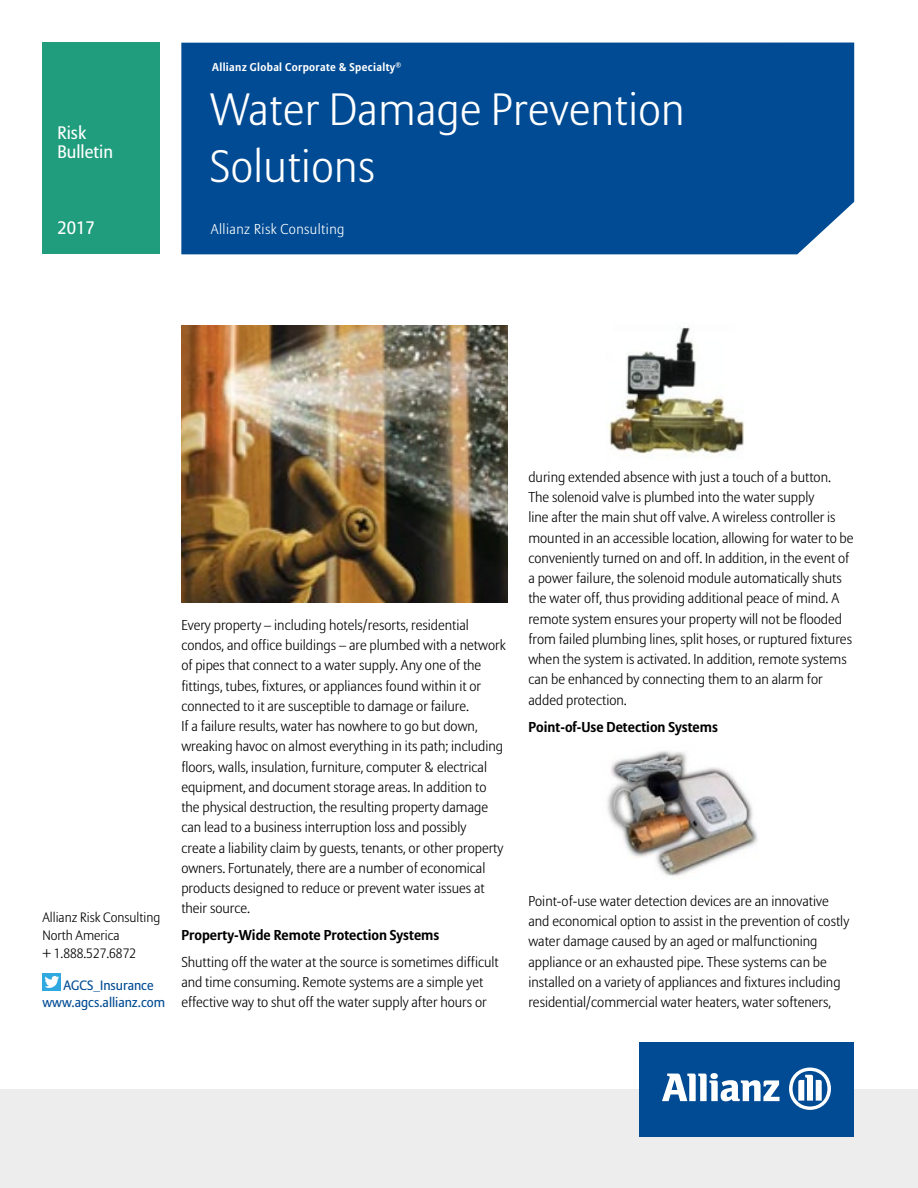
<style>
.page{position:relative;width:918px;height:1188px;background:#fff}
.page>*{position:absolute;margin:0;border:0;box-sizing:border-box;transform-origin:0 0}
.t1{font:300 45px/57px "Allianz Sans";letter-spacing:.01em;color:#fff}
.t2{font:18px/18.5px "Allianz Sans";color:#fff}
.t3{font:300 14.25px/20.2px "Allianz Sans";color:#000}
.t4{font:700 14.25px "Allianz Sans";color:#000}
.t5{font:300 14.25px "Allianz Sans";letter-spacing:.03em;color:#fff}
.t6{font:300 13.5px/18px "Allianz Sans";color:#000}
.t7{font:13.5px/16.5px "Allianz Sans";color:#004b93}
.t8{font:700 11.25px "Allianz Sans";letter-spacing:.03em;color:#fff}
</style>
<div class="page">
<div style="left:0;top:1089px;width:918px;height:99px;background:#ededed"></div>
<div style="left:181px;top:43px;width:673px;height:211px;background:#004b93"></div>
<div style="left:43px;top:43px;width:117px;height:211px;background:#1f9d7c"></div>
<div style="left:639px;top:1042px;width:215px;height:95px;background:#004b93"></div>
<svg style="left:662px;top:1073px;width:118px;height:28px"></svg>
<svg style="left:789px;top:1068px;width:42px;height:42px"></svg>
<div style="left:43px;top:973px;width:18px;height:18px;background:#30a9e0"></div>
<svg style="left:44px;top:976px;width:15px;height:12px"></svg>
<img style="left:181px;top:325px;width:326px;height:278px">
<img style="left:607px;top:327px;width:137px;height:132px">
<img style="left:607px;top:751px;width:151px;height:126px">
<p class="t2" style="left:57px;top:124px;width:57px">Risk<br>Bulletin</p>
<p class="t2" style="left:57px;top:219px;width:39px">2017</p>
<p class="t8" style="left:212px;top:60px;width:191px">Allianz Global Corporate &amp; Specialty<sup>®</sup></p>
<h1 class="t1" style="left:210px;top:80px;width:476px">Water Damage Prevention<br>Solutions</h1>
<p class="t5" style="left:211px;top:220px;width:135px">Allianz Risk Consulting</p>
<p class="t6" style="left:43px;top:908px;width:119px">Allianz Risk Consulting<br>North America<br>+ 1.888.527.6872</p>
<p class="t7" style="left:43px;top:977px;width:124px;text-indent:21px">AGCS_Insurance www.agcs.allianz.com</p>
<p class="t3" style="left:181px;top:615px;width:326px">Every property – including hotels/resorts, residential condos, and office buildings – are plumbed with a network of pipes that connect to a water supply. Any one of the fittings, tubes, fixtures, or appliances found within it or connected to it are susceptible to damage or failure.<br>If a failure results, water has nowhere to go but down, wreaking havoc on almost everything in its path; including floors, walls, insulation, furniture, computer &amp; electrical equipment, and document storage areas. In addition to the physical destruction, the resulting property damage can lead to a business interruption loss and possibly<br>create a liability claim by guests, tenants, or other property owners. Fortunately, there are a number of economical products designed to reduce or prevent water issues at their source.</p>
<p class="t4" style="left:181px;top:926px;width:260px">Property-Wide Remote Protection Systems</p>
<p class="t3" style="left:181px;top:951px;width:319px">Shutting off the water at the source is sometimes difficult and time consuming. Remote systems are a simple yet effective way to shut off the water supply after hours or</p>
<p class="t3" style="left:528px;top:467px;width:327px">during extended absence with just a touch of a button.<br>The solenoid valve is plumbed into the water supply<br>line after the main shut off valve. A wireless controller is mounted in an accessible location, allowing for water to be conveniently turned on and off. In addition, in the event of a power failure, the solenoid module automatically shuts the water off, thus providing additional peace of mind. A remote system ensures your property will not be flooded from failed plumbing lines, split hoses, or ruptured fixtures when the system is activated. In addition, remote systems can be enhanced by connecting them to an alarm for added protection.</p>
<p class="t4" style="left:528px;top:718px;width:191px">Point-of-Use Detection Systems</p>
<p class="t3" style="left:528px;top:891px;width:322px">Point-of-use water detection devices are an innovative and economical option to assist in the prevention of costly water damage caused by an aged or malfunctioning appliance or an exhausted pipe. These systems can be installed on a variety of appliances and fixtures including residential/commercial water heaters, water softeners,</p>
</div>
